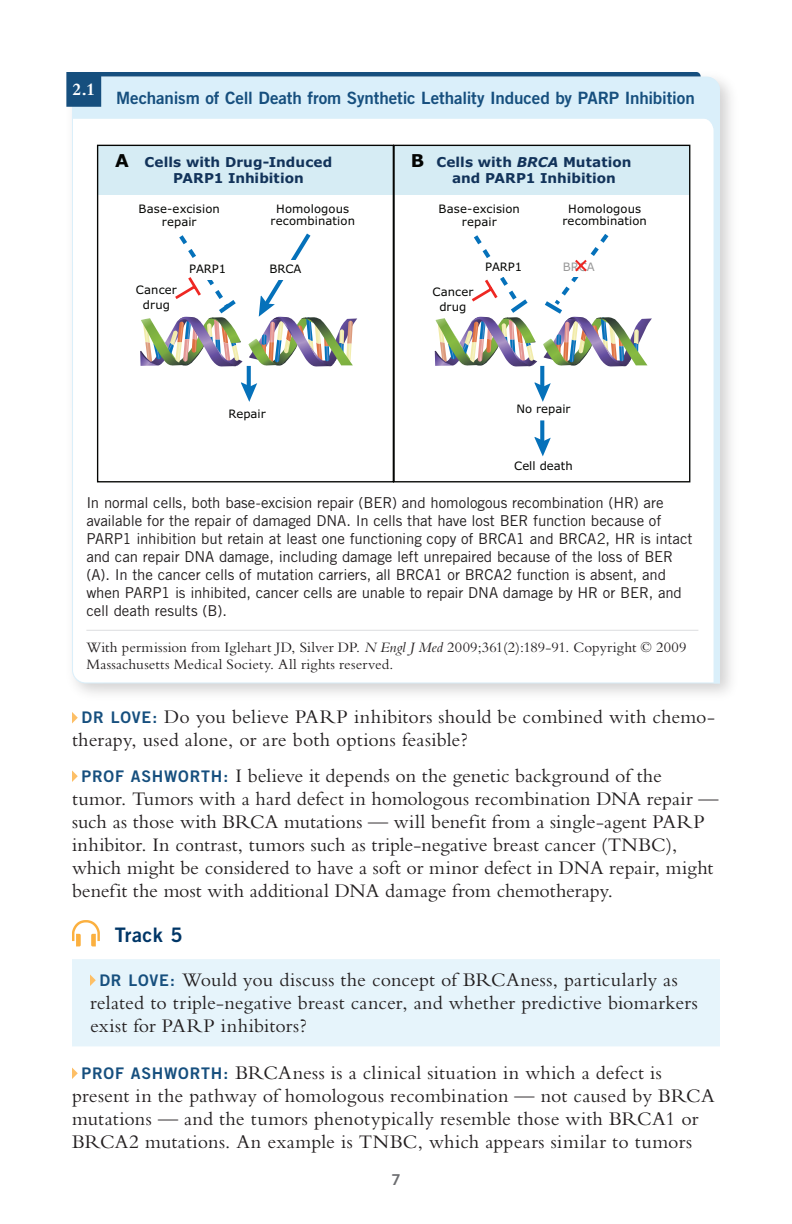
<style>
.page{position:relative;width:792px;height:1224px;background:#fff}
.page>*{position:absolute;margin:0;border:0;box-sizing:border-box;transform-origin:0 0}
.t1{font:20px/23px "Bembo RTP Std";letter-spacing:.005em;color:#231f20}
.t2{font:20px "Trade Gothic LT Std Bd 2";letter-spacing:.015em;color:#003667}
.t3{font:700 18px "Bembo RTP Std";color:#fff}
.t4{font:700 17.8px "Verdana";color:#040503}
.t5{font:17px "Trade Gothic LT Std Bd 2";letter-spacing:-.005em;color:#164f7e}
.t6{font:15px/18px "Trade Gothic LT Std";letter-spacing:-.01em;color:#231f20}
.t7{font:15px/16.6px "Bembo RTP Std";letter-spacing:.01em;color:#231f20}
.t8{font:15px "Trade Gothic LT Std Bd 2";color:#6c6d70}
.t9{font:700 13.6px/16.4px "Verdana";letter-spacing:.005em;color:#12335a;text-align:center}
.t10{font:11.6px/12.2px "Verdana";letter-spacing:.005em;color:#040503;text-align:center}
.t11{font:11.6px "Verdana";color:#999}
.s1{font-style:italic}
.s2{font-family:"Trade Gothic LT Std Bd 2";font-size:16px;color:#164f7e}
</style>
<div class="page">
<div style="left:63px;top:68px;width:677px;height:637px;background:#231f20;opacity:.2"></div>
<svg style="left:72px;top:76px;width:648px;height:607px"></svg>
<svg style="left:66px;top:72px;width:635px;height:35px;background:#b8d3e4"></svg>
<div style="left:72px;top:959px;width:648px;height:87px;background:#e6f4fb"></div>
<svg style="left:72px;top:712px;width:6px;height:11px"></svg>
<svg style="left:72px;top:770px;width:6px;height:12px"></svg>
<svg style="left:72px;top:920px;width:28px;height:26px"></svg>
<svg style="left:90px;top:974px;width:6px;height:12px"></svg>
<svg style="left:72px;top:1068px;width:6px;height:11px"></svg>
<hr style="left:86px;top:630px;width:612px;height:1px;background:#dcdddf">
<svg style="left:97px;top:145px;width:593px;height:337px"></svg>
<svg style="left:140px;top:229px;width:512px;height:137px"></svg>
<svg style="left:534px;top:382px;width:17px;height:20px"></svg>
<svg style="left:540px;top:366px;width:4px;height:22px"></svg>
<svg style="left:534px;top:437px;width:17px;height:19px"></svg>
<svg style="left:540px;top:420px;width:4px;height:23px"></svg>
<svg style="left:241px;top:382px;width:16px;height:20px"></svg>
<svg style="left:247px;top:366px;width:4px;height:22px"></svg>
<p class="t3" style="left:72px;top:80px;width:24px">2.1</p>
<p class="t5" style="left:116px;top:87px;width:580px">Mechanism of Cell Death from Synthetic Lethality Induced by PARP Inhibition</p>
<p class="t4" style="left:115px;top:149px;width:15px">A</p>
<p class="t9" style="left:145px;top:154px;width:189px">Cells with Drug-Induced<br>PARP1 Inhibition</p>
<p class="t4" style="left:411px;top:149px;width:15px">B</p>
<p class="t9" style="left:436px;top:154px;width:197px">Cells with <span class="s1">BRCA</span> Mutation and PARP1 Inhibition</p>
<p class="t10" style="left:138px;top:203px;width:83px">Base-excision repair</p>
<p class="t10" style="left:271px;top:203px;width:86px">Homologous recombination</p>
<p class="t10" style="left:439px;top:203px;width:83px">Base-excision repair</p>
<p class="t10" style="left:562px;top:203px;width:86px">Homologous recombination</p>
<p class="t10" style="left:189px;top:263px;width:39px">PARP1</p>
<p class="t10" style="left:270px;top:263px;width:34px">BRCA</p>
<p class="t10" style="left:485px;top:261px;width:39px">PARP1</p>
<p class="t11" style="left:563px;top:259px;width:34px">BRCA</p>
<p class="t10" style="left:136px;top:283px;width:43px;line-height:15px">Cancer drug</p>
<p class="t10" style="left:432px;top:285px;width:43px;line-height:15px">Cancer drug</p>
<p class="t10" style="left:229px;top:408px;width:38px">Repair</p>
<p class="t10" style="left:517px;top:403px;width:55px">No repair</p>
<p class="t10" style="left:514px;top:460px;width:60px">Cell death</p>
<p class="t6" style="left:86px;top:493px;width:608px">In normal cells, both base-excision repair (BER) and homologous recombination (HR) are available for the repair of damaged DNA. In cells that have lost BER function because of PARP1 inhibition but retain at least one functioning copy of BRCA1 and BRCA2, HR is intact and can repair DNA damage, including damage left unrepaired because of the loss of BER (A). In the cancer cells of mutation carriers, all BRCA1 or BRCA2 function is absent, and when PARP1 is inhibited, cancer cells are unable to repair DNA damage by HR or BER, and cell death results (B).</p>
<p class="t7" style="left:86px;top:639px;width:602px">With permission from Iglehart JD, Silver DP. <span class="s1">N Engl J Med</span> 2009;361(2):189-91. Copyright © 2009<br>Massachusetts Medical Society. All rights reserved.</p>
<p class="t1" style="left:72px;top:705px;width:645px;text-indent:10px"><span class="s2">DR LOVE:</span> Do you believe PARP inhibitors should be combined with chemo&shy;therapy, used alone, or are both options feasible?</p>
<p class="t1" style="left:72px;top:764px;width:648px;text-indent:10px"><span class="s2">PROF ASHWORTH:</span> I believe it depends on the genetic background of the tumor. Tumors with a hard defect in homologous recombination DNA repair — such as those with BRCA mutations — will benefit from a single-agent PARP inhibitor. In contrast, tumors such as triple-negative breast cancer (TNBC), which might be considered to have a soft or minor defect in DNA repair, might benefit the most with additional DNA damage from chemotherapy.</p>
<p class="t2" style="left:115px;top:922px;width:69px">Track 5</p>
<p class="t1" style="left:90px;top:968px;width:609px;text-indent:9px"><span class="s2">DR LOVE:</span> Would you discuss the concept of BRCAness, particularly as related to triple-negative breast cancer, and whether predictive biomarkers exist for PARP inhibitors?</p>
<p class="t1" style="left:72px;top:1061px;width:644px;text-indent:10px"><span class="s2">PROF ASHWORTH:</span> BRCAness is a clinical situation in which a defect is present in the pathway of homologous recombination — not caused by BRCA mutations — and the tumors phenotypically resemble those with BRCA1 or BRCA2 mutations. An example is TNBC, which appears similar to tumors</p>
<p class="t8" style="left:391px;top:1170px;width:11px">7</p>
</div>
